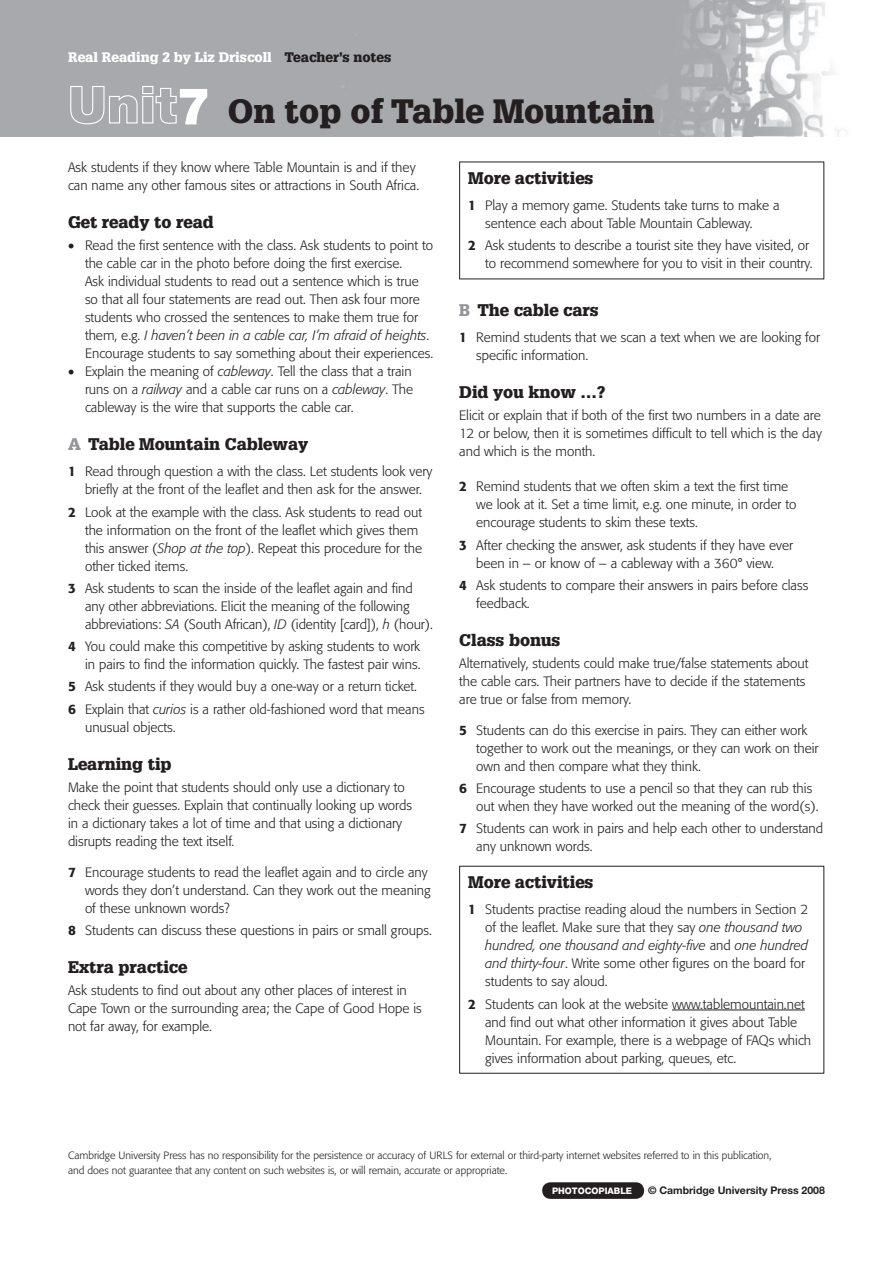
<style>
.page{position:relative;width:893px;height:1263px;background:#fff}
.page>*{position:absolute;margin:0;border:0;box-sizing:border-box;transform-origin:0 0}
.t1{font:900 33px "Glypha";color:#231f20}
.t2{font:900 16.5px "Glypha";color:#231f20}
.t3{font:300 13.5px/18px "Formata";color:#231f20}
.t4{font:900 13.5px "Glypha";color:#fff}
.t5{font:300 10.5px/15px "Formata";color:#231f20}
.t6{font:700 10.5px "Helvetica Neue";color:#231f20}
.t7{font:800 9px "Helvetica Neue";color:#fff}
.s1{color:#231f20}
.s2{font-family:"Helvetica Neue";font-size:51px;color:#fff}
.s3{font-style:italic}
.s4{color:#939598}
.s5{font-weight:500}
</style>
<div class="page">
<img style="left:0;top:0;width:843px;height:136px">
<div style="left:542px;top:1182px;width:102px;height:17px;background:#231f20;border-radius:8px"></div>
<hr style="left:459px;top:162px;width:365px;height:1px;background:#231f20">
<hr style="left:459px;top:162px;width:1px;height:117px;background:#231f20">
<hr style="left:823px;top:162px;width:1px;height:117px;background:#231f20">
<hr style="left:459px;top:279px;width:365px;height:1px;background:#231f20">
<hr style="left:459px;top:866px;width:365px;height:1px;background:#231f20">
<hr style="left:459px;top:867px;width:1px;height:206px;background:#231f20">
<hr style="left:823px;top:867px;width:1px;height:206px;background:#231f20">
<hr style="left:459px;top:1073px;width:365px;height:1px;background:#231f20">
<hr style="left:672px;top:1010px;width:133px;height:1px;background:#231f20">
<p class="t4" style="left:68px;top:52px;width:325px">Real Reading 2 by Liz Driscoll <span class="s1">Teacher’s notes</span></p>
<h1 class="t1" style="left:68px;top:98px;width:588px"><span class="s2">Unit7</span> On top of Table Mountain</h1>
<p class="t3" style="left:68px;top:159px;width:353px">Ask students if they know where Table Mountain is and if they can name any other famous sites or attractions in South Africa.</p>
<p class="t2" style="left:68px;top:215px;width:147px">Get ready to read</p>
<p class="t3" style="left:85px;top:237px;width:350px;text-indent:-17px">• Read the first sentence with the class. Ask students to point to the cable car in the photo before doing the first exercise.<br>Ask individual students to read out a sentence which is true so that all four statements are read out. Then ask four more students who crossed the sentences to make them true for them, e.g. <span class="s3">I haven’t been in a cable car, I’m afraid of heights</span>.<br>Encourage students to say something about their experiences.</p>
<p class="t3" style="left:85px;top:363px;width:330px;text-align:justify;text-indent:-17px">• Explain the meaning of <span class="s3">cableway</span>. Tell the class that a train runs on a <span class="s3">railway</span> and a cable car runs on a <span class="s3">cableway</span>. The cableway is the wire that supports the cable car.</p>
<p class="t2" style="left:68px;top:438px;width:242px"><span class="s4">A</span> Table Mountain Cableway</p>
<p class="t3" style="left:68px;top:464px;width:366px;text-align:center"><span class="s5">1</span> Read through question a with the class. Let students look very briefly at the front of the leaflet and then ask for the answer.</p>
<p class="t3" style="left:85px;top:504px;width:339px;text-indent:-17px"><span class="s5">2</span> Look at the example with the class. Ask students to read out the information on the front of the leaflet which gives them this answer (<span class="s3">Shop at the top</span>). Repeat this procedure for the other ticked items.</p>
<p class="t3" style="left:85px;top:580px;width:349px;text-indent:-17px"><span class="s5">3</span> Ask students to scan the inside of the leaflet again and find any other abbreviations. Elicit the meaning of the following abbreviations: <span class="s3">SA</span> (South African), <span class="s3">ID</span> (identity [card]), <span class="s3">h</span> (hour).</p>
<p class="t3" style="left:68px;top:638px;width:354px;text-align:right"><span class="s5">4</span> You could make this competitive by asking students to work in pairs to find the information quickly. The fastest pair wins.</p>
<p class="t3" style="left:68px;top:677px;width:358px;line-height:22.2px"><span class="s5">5</span> Ask students if they would buy a one-way or a return ticket.<br><span class="s5">6</span> Explain that <span class="s3">curios</span> is a rather old-fashioned word that means</p>
<p class="t3" style="left:85px;top:719px;width:92px">unusual objects.</p>
<p class="t2" style="left:68px;top:757px;width:105px">Learning tip</p>
<p class="t3" style="left:68px;top:779px;width:346px">Make the point that students should only use a dictionary to check their guesses. Explain that continually looking up words in a dictionary takes a lot of time and that using a dictionary disrupts reading the text itself.</p>
<p class="t3" style="left:85px;top:864px;width:347px;text-indent:-17px"><span class="s5">7</span> Encourage students to read the leaflet again and to circle any words they don’t understand. Can they work out the meaning of these unknown words?</p>
<p class="t3" style="left:68px;top:922px;width:365px"><span class="s5">8</span> Students can discuss these questions in pairs or small groups.</p>
<p class="t2" style="left:68px;top:961px;width:121px">Extra practice</p>
<p class="t3" style="left:68px;top:982px;width:355px">Ask students to find out about any other places of interest in<br>Cape Town or the surrounding area; the Cape of Good Hope is not far away, for example.</p>
<p class="t2" style="left:468px;top:171px;width:127px">More activities</p>
<p class="t3" style="left:485px;top:197px;width:296px;text-indent:-17px"><span class="s5">1</span> Play a memory game. Students take turns to make a sentence each about Table Mountain Cableway.</p>
<p class="t3" style="left:468px;top:238px;width:346px;text-align:right"><span class="s5">2</span> Ask students to describe a tourist site they have visited, or to recommend somewhere for you to visit in their country.</p>
<p class="t2" style="left:459px;top:303px;width:141px"><span class="s4">B</span> The cable cars</p>
<p class="t3" style="left:476px;top:329px;width:345px;text-indent:-17px"><span class="s5">1</span> Remind students that we scan a text when we are looking for specific information.</p>
<p class="t2" style="left:459px;top:386px;width:148px">Did you know …?</p>
<p class="t3" style="left:459px;top:408px;width:364px;text-align:justify">Elicit or explain that if both of the first two numbers in a date are 12 or below, then it is sometimes difficult to tell which is the day and which is the month.</p>
<p class="t3" style="left:476px;top:479px;width:322px;text-indent:-17px"><span class="s5">2</span> Remind students that we often skim a text the first time we look at it. Set a time limit, e.g. one minute, in order to encourage students to skim these texts.</p>
<p class="t3" style="left:459px;top:537px;width:335px;text-align:center"><span class="s5">3</span> After checking the answer, ask students if they have ever been in – or know of – a cableway with a 360° view.</p>
<p class="t3" style="left:476px;top:577px;width:334px;text-indent:-17px"><span class="s5">4</span> Ask students to compare their answers in pairs before class feedback.</p>
<p class="t2" style="left:459px;top:634px;width:103px">Class bonus</p>
<p class="t3" style="left:459px;top:655px;width:351px">Alternatively, students could make true/false statements about the cable cars. Their partners have to decide if the statements are true or false from memory.</p>
<p class="t3" style="left:476px;top:722px;width:344px;text-indent:-17px"><span class="s5">5</span> Students can do this exercise in pairs. They can either work together to work out the meanings, or they can work on their own and then compare what they think.</p>
<p class="t3" style="left:476px;top:780px;width:344px;text-indent:-17px"><span class="s5">6</span> Encourage students to use a pencil so that they can rub this out when they have worked out the meaning of the word(s).</p>
<p class="t3" style="left:476px;top:821px;width:348px;text-indent:-17px"><span class="s5">7</span> Students can work in pairs and help each other to understand any unknown words.</p>
<p class="t2" style="left:468px;top:876px;width:127px">More activities</p>
<p class="t3" style="left:485px;top:902px;width:325px;text-indent:-17px"><span class="s5">1</span> Students practise reading aloud the numbers in Section 2 of the leaflet. Make sure that they say <span class="s3">one thousand two hundred, one thousand and eighty-five</span> and <span class="s3">one hundred and thirty-four</span>. Write some other figures on the board for students to say aloud.</p>
<p class="t3" style="left:485px;top:996px;width:328px;text-indent:-17px"><span class="s5">2</span> Students can look at the website www.tablemountain.net and find out what other information it gives about Table Mountain. For example, there is a webpage of FAQs which gives information about parking, queues, etc.</p>
<p class="t5" style="left:68px;top:1149px;width:705px">Cambridge University Press has no responsibility for the persistence or accuracy of URLS for external or third-party internet websites referred to in this publication, and does not guarantee that any content on such websites is, or will remain, accurate or appropriate.</p>
<p class="t7" style="left:552px;top:1187px;width:82px">PHOTOCOPIABLE</p>
<p class="t6" style="left:648px;top:1187px;width:178px">© Cambridge University Press 2008</p>
</div>
